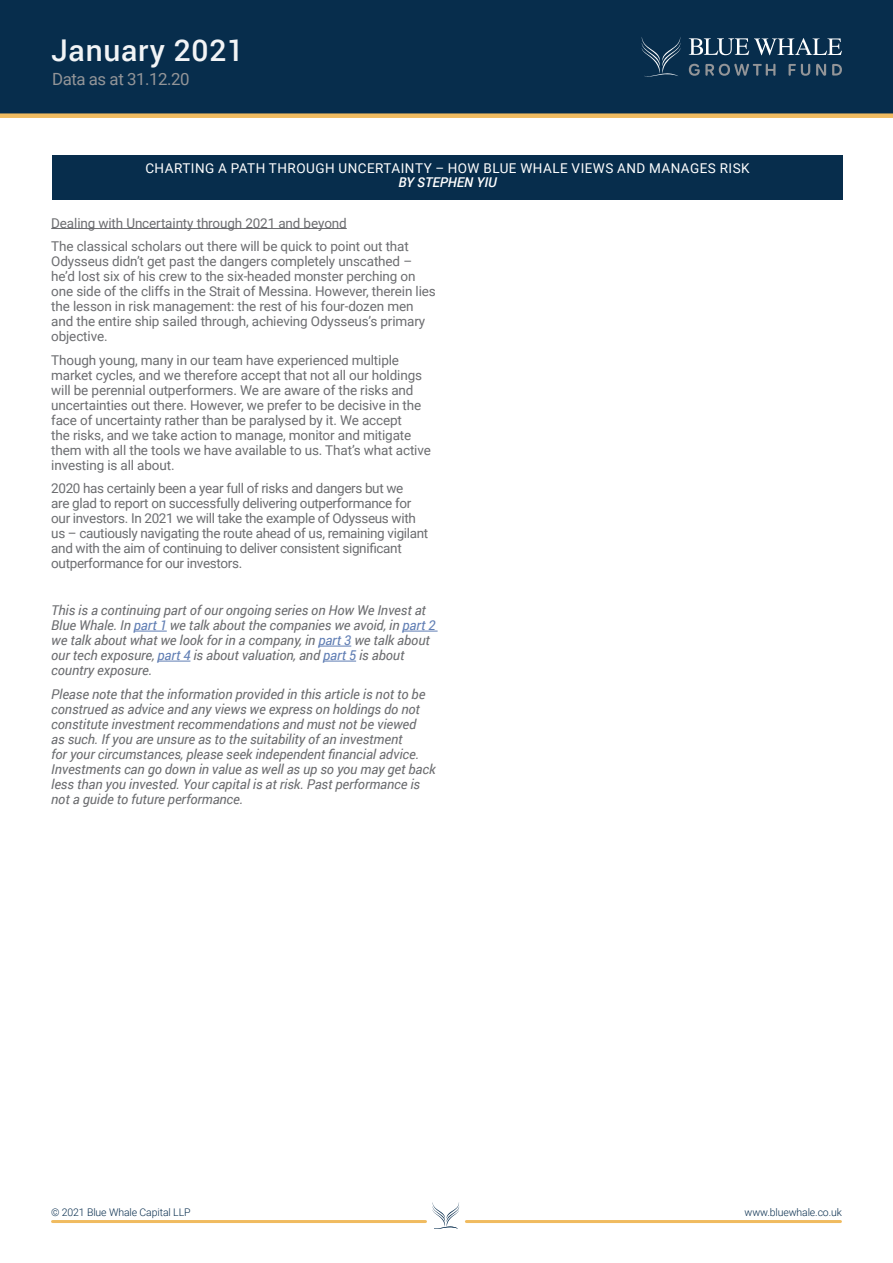
<style>
.page{position:relative;width:893px;height:1263px;background:#fff}
.page>*{position:absolute;margin:0;border:0;box-sizing:border-box;transform-origin:0 0}
.t1{font:500 30px "Roboto";letter-spacing:.025em;color:#f2f4f6}
.t2{font:16.8px "Roboto";letter-spacing:-.025em;color:#939598}
.Paragraph_Style_6{font:13.5px/15px "Roboto";letter-spacing:-.01em;color:#6c6d70}
.Paragraph_Style_6-2{font:italic 13.5px/15px "Roboto";letter-spacing:-.01em;color:#6c6d70}
.t3{font:13.5px "Roboto";letter-spacing:.035em;color:#fff}
.t4{font:italic 500 13.5px "Roboto";color:#fff}
.t5{font:300 10.5px "Roboto";letter-spacing:-.01em;color:#052b4c}
.s1{color:#607eb4}
</style>
<div class="page">
<div style="left:0;top:0;width:893px;height:116px;background:#072d4c"></div>
<div style="left:0;top:113px;width:893px;height:5px;background:#f0bb60"></div>
<svg style="left:642px;top:38px;width:38px;height:39px"></svg>
<svg style="left:689px;top:38px;width:153px;height:17px"></svg>
<svg style="left:689px;top:64px;width:86px;height:12px"></svg>
<svg style="left:789px;top:64px;width:21px;height:12px"></svg>
<svg style="left:816px;top:64px;width:10px;height:12px"></svg>
<svg style="left:832px;top:64px;width:10px;height:12px"></svg>
<hr style="left:51px;top:228px;width:296px;height:1px;background:#6c6d70">
<hr style="left:134px;top:631px;width:33px;height:1px;background:#607eb4">
<hr style="left:402px;top:631px;width:36px;height:1px;background:#607eb4">
<hr style="left:318px;top:646px;width:33px;height:1px;background:#607eb4">
<hr style="left:158px;top:661px;width:32px;height:1px;background:#607eb4">
<hr style="left:323px;top:661px;width:33px;height:1px;background:#607eb4">
<div style="left:52px;top:155px;width:791px;height:44px;background:#072d4c"></div>
<svg style="left:433px;top:1202px;width:26px;height:27px"></svg>
<hr style="left:53px;top:1220px;width:372px;height:3px;background:#f0bb60">
<hr style="left:466px;top:1220px;width:374px;height:3px;background:#f0bb60">
<p class="t1" style="left:51px;top:29px;width:195px">January 2021</p>
<p class="t2" style="left:52px;top:67px;width:139px">Data as at 31.12.20</p>
<p class="t3" style="left:145px;top:159px;width:606px">CHARTING A PATH THROUGH UNCERTAINTY – HOW BLUE WHALE VIEWS AND MANAGES RISK</p>
<p class="t4" style="left:398px;top:172px;width:100px">BY STEPHEN YIU</p>
<p class="Paragraph_Style_6" style="left:51px;top:215px;width:297px">Dealing with Uncertainty through 2021 and beyond</p>
<p class="Paragraph_Style_6" style="left:51px;top:238px;width:386px">The classical scholars out there will be quick to point out that Odysseus didn’t get past the dangers completely unscathed – he’d lost six of his crew to the six-headed monster perching on one side of the cliffs in the Strait of Messina. However, therein lies the lesson in risk management: the rest of his four-dozen men and the entire ship sailed through, achieving Odysseus’s primary objective.</p>
<p class="Paragraph_Style_6" style="left:51px;top:352px;width:381px">Though young, many in our team have experienced multiple market cycles, and we therefore accept that not all our holdings will be perennial outperformers. We are aware of the risks and uncertainties out there. However, we prefer to be decisive in the face of uncertainty rather than be paralysed by it. We accept<br>the risks, and we take action to manage, monitor and mitigate them with all the tools we have available to us. That’s what active investing is all about.</p>
<p class="Paragraph_Style_6" style="left:51px;top:480px;width:379px">2020 has certainly been a year full of risks and dangers but we<br>are glad to report on successfully delivering outperformance for our investors. In 2021 we will take the example of Odysseus with us – cautiously navigating the route ahead of us, remaining vigilant and with the aim of continuing to deliver consistent significant outperformance for our investors.</p>
<p class="Paragraph_Style_6-2" style="left:51px;top:602px;width:386px">This is a continuing part of our ongoing series on How We Invest at Blue Whale. In <span class="s1">part 1</span> we talk about the companies we avoid, in <span class="s1">part 2 </span>we talk about what we look for in a company, in <span class="s1">part 3</span> we talk about our tech exposure, <span class="s1">part 4</span> is about valuation, and <span class="s1">part 5</span> is about country exposure.</p>
<p class="Paragraph_Style_6-2" style="left:51px;top:686px;width:386px">Please note that the information provided in this article is not to be construed as advice and any views we express on holdings do not constitute investment recommendations and must not be viewed<br>as such. If you are unsure as to the suitability of an investment<br>for your circumstances, please seek independent financial advice.<br>Investments can go down in value as well as up so you may get back less than you invested. Your capital is at risk. Past performance is not a guide to future performance.</p>
<p class="t5" style="left:51px;top:1204px;width:141px">© 2021 Blue Whale Capital LLP</p>
<p class="t5" style="left:745px;top:1204px;width:99px">www.bluewhale.co.uk</p>
</div>
